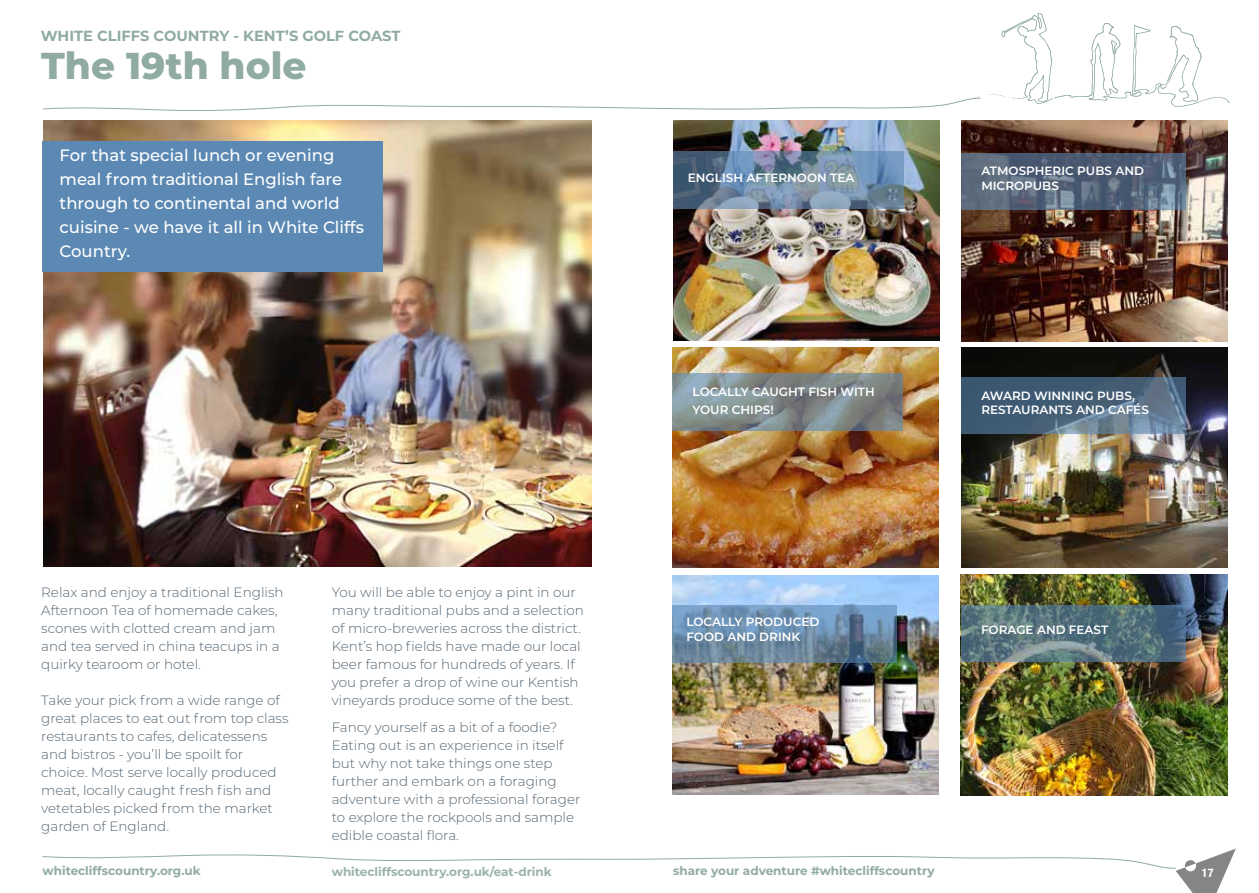
<style>
.page{position:relative;width:1259px;height:893px;background:#fff}
.page>*{position:absolute;margin:0;border:0;box-sizing:border-box;transform-origin:0 0}
.t1{font:800 37.35px "Montserrat";color:#90aba0}
.t2{font:500 16.5px/24px "Montserrat";color:#fff}
.t3{font:700 14.55px "Montserrat";color:#90aba0}
.t4{font:300 13.5px/18px "Montserrat";color:#536472}
.t5{font:600 12px/14.4px "Montserrat";color:#fff}
.t6{font:700 12px "Montserrat";color:#90aba0}
.t7{font:700 12px "Montserrat";color:#99b3ac}
.t8{font:700 condensed 12px "Helvetica Neue";color:#fff}
</style>
<div class="page">
<svg style="left:42px;top:849px;width:1193px;height:44px"></svg>
<svg style="left:43px;top:13px;width:1186px;height:98px"></svg>
<img style="left:43px;top:121px;width:548px;height:446px">
<img style="left:672px;top:576px;width:266px;height:218px">
<div style="left:43px;top:141px;width:340px;height:131px;background:#5b89b4"></div>
<img style="left:673px;top:121px;width:266px;height:220px">
<img style="left:672px;top:347px;width:266px;height:220px">
<svg style="left:672px;top:373px;width:230px;height:58px"></svg>
<svg style="left:672px;top:605px;width:225px;height:58px"></svg>
<svg style="left:673px;top:151px;width:230px;height:57px"></svg>
<img style="left:961px;top:121px;width:266px;height:220px">
<svg style="left:961px;top:153px;width:225px;height:57px"></svg>
<img style="left:961px;top:347px;width:266px;height:221px">
<svg style="left:961px;top:378px;width:225px;height:56px;fill:#435d74"></svg>
<img style="left:961px;top:575px;width:266px;height:220px">
<svg style="left:961px;top:606px;width:225px;height:56px"></svg>
<p class="t3" style="left:41px;top:26px;width:361px">WHITE CLIFFS COUNTRY - KENT’S GOLF COAST</p>
<h1 class="t1" style="left:41px;top:38px;width:267px">The 19th hole</h1>
<p class="t2" style="left:60px;top:143px;width:306px">For that special lunch or evening meal from traditional English fare through to continental and world cuisine - we have it all in White Cliffs<br>Country.</p>
<p class="t5" style="left:688px;top:170px;width:168px">ENGLISH AFTERNOON TEA</p>
<p class="t5" style="left:981px;top:163px;width:164px">ATMOSPHERIC PUBS AND<br>MICROPUBS</p>
<p class="t5" style="left:692px;top:381px;width:184px;line-height:18.8px">LOCALLY CAUGHT FISH WITH<br>YOUR CHIPS!</p>
<p class="t5" style="left:981px;top:388px;width:169px">AWARD WINNING PUBS,<br>RESTAURANTS AND CAFÉS</p>
<p class="t4" style="left:41px;top:582px;width:244px">Relax and enjoy a traditional English<br>Afternoon Tea of homemade cakes, scones with clotted cream and jam and tea served in china teacups in a quirky tearoom or hotel.</p>
<p class="t4" style="left:41px;top:690px;width:249px">Take your pick from a wide range of great places to eat out from top class restaurants to cafes, delicatessens and bistros - you’ll be spoilt for choice. Most serve locally produced meat, locally caught fresh fish and vetetables picked from the market garden of England.</p>
<p class="t4" style="left:332px;top:582px;width:254px">You will be able to enjoy a pint in our many traditional pubs and a selection of micro-breweries across the district.<br>Kent’s hop fields have made our local beer famous for hundreds of years. If you prefer a drop of wine our Kentish vineyards produce some of the best.</p>
<p class="t4" style="left:332px;top:717px;width:250px">Fancy yourself as a bit of a foodie?<br>Eating out is an experience in itself but why not take things one step further and embark on a foraging adventure with a professional forager to explore the rockpools and sample edible coastal flora.</p>
<p class="t7" style="left:332px;top:863px;width:221px">whitecliffscountry.org.uk/eat-drink</p>
<p class="t5" style="left:686px;top:614px;width:134px">LOCALLY PRODUCED<br>FOOD AND DRINK</p>
<p class="t5" style="left:981px;top:622px;width:129px">FORAGE AND FEAST</p>
<p class="t6" style="left:43px;top:862px;width:160px">whitecliffscountry.org.uk</p>
<p class="t8" style="left:1202px;top:863px;width:13px">17</p>
<p class="t6" style="left:673px;top:862px;width:263px">share your adventure #whitecliffscountry</p>
</div>
